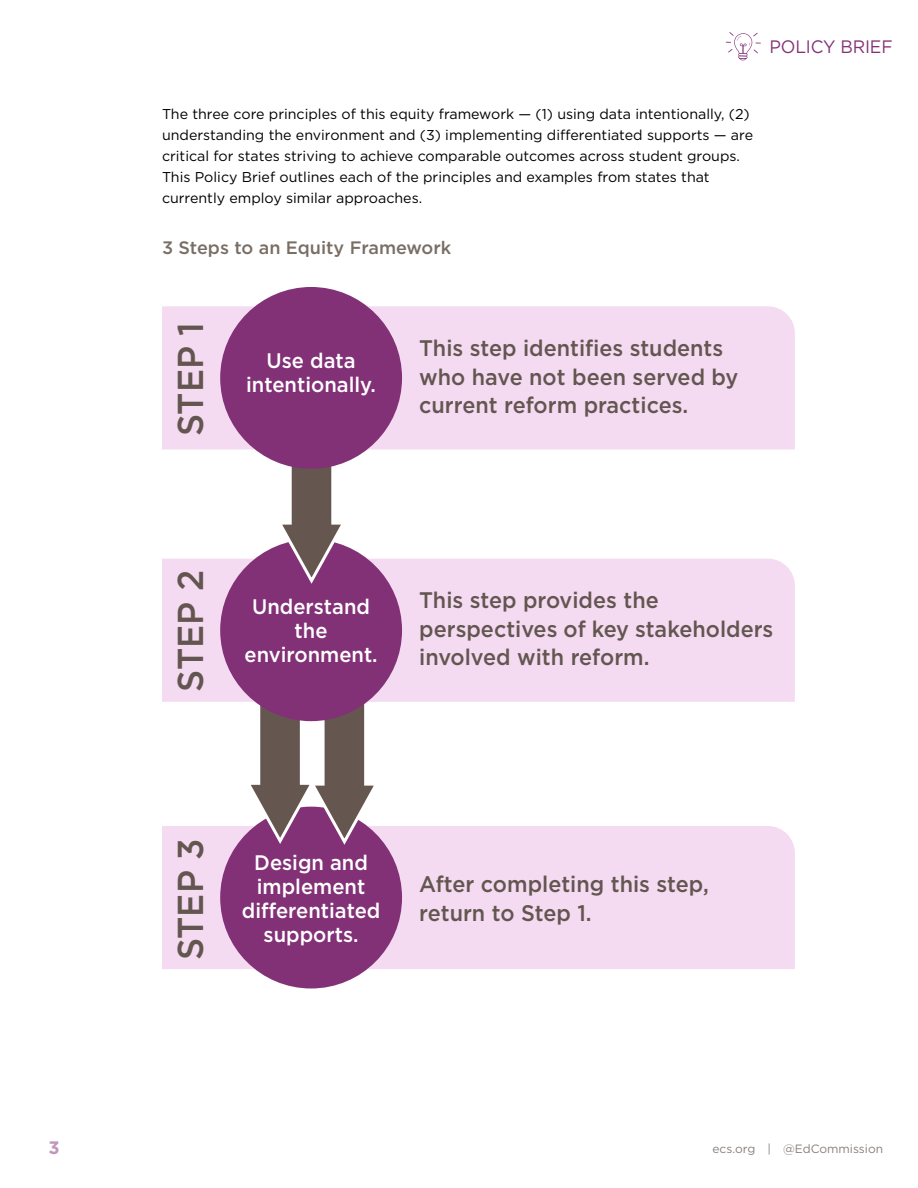
<style>
.page{position:relative;width:918px;height:1188px;background:#fff}
.page>*{position:absolute;margin:0;border:0;box-sizing:border-box;transform-origin:0 0}
.t1{font:500 36px "Gotham";color:#63554f;scale:.96 1}
.t2{font:500 22.5px/28.5px "Gotham";color:#63554f;scale:.96 1}
.t3{font:500 21px/24px "Gotham";color:#fff;text-align:center;scale:.96 1}
.t4{font:500 18px "Gotham";color:#796e65}
.t5{font:18px "Gotham";letter-spacing:-.01em;color:#843177;scale:.96 1}
.t6{font:700 18px "Gotham";color:#c198bb}
.t7{font:14.25px/21px "Gotham";color:#000}
.t8{font:12px "Gotham";color:#8a807b}
</style>
<div class="page">
<svg style="left:726px;top:32px;width:35px;height:28px"></svg>
<div style="left:162px;top:559px;width:633px;height:143px;background:#f4dbf2"></div>
<div style="left:162px;top:826px;width:633px;height:143px;background:#f4dbf2"></div>
<div style="left:162px;top:306px;width:633px;height:143px;background:#f4dbf2"></div>
<div style="left:220px;top:807px;width:182px;height:182px;background:#833177;border-radius:50%"></div>
<svg style="left:243px;top:689px;width:138px;height:156px"></svg>
<div style="left:220px;top:539px;width:182px;height:182px;background:#833177;border-radius:50%"></div>
<svg style="left:275px;top:461px;width:74px;height:123px"></svg>
<div style="left:220px;top:287px;width:182px;height:182px;background:#833177;border-radius:50%"></div>
<p class="t5" style="left:770px;top:35px;width:130px">POLICY BRIEF</p>
<p class="t7" style="left:162px;top:104px;width:593px">The three core principles of this equity framework — (1) using data intentionally, (2) understanding the environment and (3) implementing differentiated supports — are critical for states striving to achieve comparable outcomes across student groups.<br>This Policy Brief outlines each of the principles and examples from states that currently employ similar approaches.</p>
<p class="t4" style="left:162px;top:236px;width:291px">3 Steps to an Equity Framework</p>
<h1 class="t1" style="left:167px;top:436px;width:120px;rotate:-90deg">STEP 1</h1>
<h3 class="t3" style="left:246px;top:348px;width:137px">Use data intentionally.</h3>
<h2 class="t2" style="left:419px;top:334px;width:334px">This step identifies students who have not been served by current reform practices.</h2>
<h1 class="t1" style="left:167px;top:692px;width:128px;rotate:-90deg">STEP 2</h1>
<h3 class="t3" style="left:244px;top:595px;width:140px">Understand the environment.</h3>
<h2 class="t2" style="left:419px;top:586px;width:371px">This step provides the perspectives of key stakeholders involved with reform.</h2>
<h1 class="t1" style="left:167px;top:960px;width:128px;rotate:-90deg">STEP 3</h1>
<h3 class="t3" style="left:242px;top:850px;width:146px">Design and implement differentiated supports.</h3>
<h2 class="t2" style="left:419px;top:870px;width:303px">After completing this step, return to Step 1.</h2>
<p class="t6" style="left:48px;top:1136px;width:13px">3</p>
<p class="t8" style="left:712px;top:1141px;width:172px">ecs.org | @EdCommission</p>
</div>
